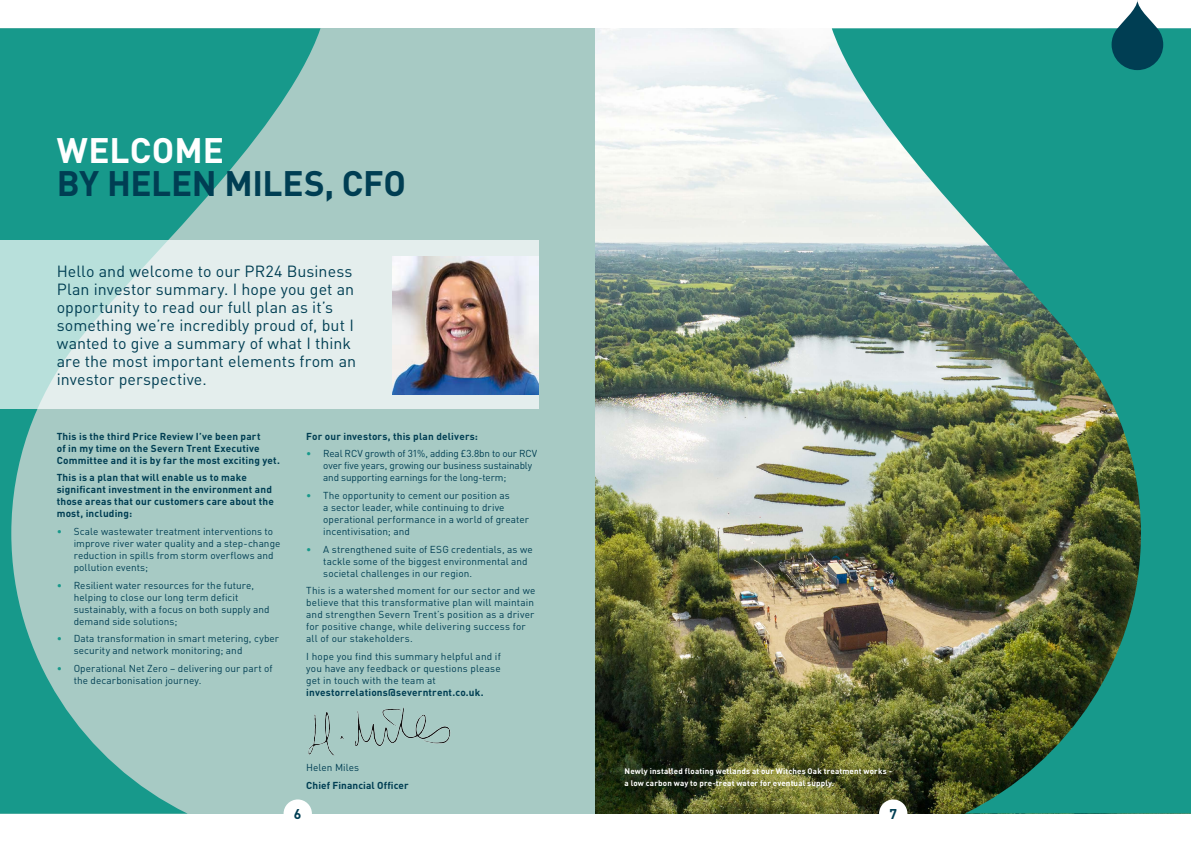
<style>
.page{position:relative;width:1191px;height:842px;background:#fff}
.page>*{position:absolute;margin:0;border:0;box-sizing:border-box;transform-origin:0 0}
.t1{font:700 35px "DINOT";letter-spacing:-.015em;color:#003e53}
.t2{font:700 35px "DINOT";color:#fff}
.t3{font:16px/18px "DINOT";letter-spacing:.005em;color:#003e53}
.t4{font:700 14px "DINOT";color:#003e53}
.t5{font:10px/12px "DINOT";letter-spacing:.005em;color:#003e53}
.t6{font:700 10px/12px "DINOT";letter-spacing:.02em;color:#003e53}
.t7{font:700 8px/12px "DINOT";letter-spacing:.02em;color:#fff}
.s1{color:#17998b}
</style>
<div class="page">
<div style="left:0;top:28px;width:595px;height:786px;background:#a7cac4"></div>
<svg style="left:0;top:28px;width:320px;height:786px"></svg>
<svg style="left:0;top:241px;width:539px;height:168px;background:#d9eae8"></svg>
<img style="left:392px;top:257px;width:147px;height:137px">
<img style="left:302px;top:704px;width:149px;height:57px">
<img style="left:595px;top:28px;width:236px;height:786px">
<img style="left:831px;top:28px;width:360px;height:786px">
<svg style="left:1111px;top:0;width:52px;height:70px"></svg>
<div style="left:283px;top:799px;width:29px;height:29px;background:#fff;border-radius:50%"></div>
<div style="left:879px;top:799px;width:28px;height:29px;background:#fff;border-radius:50%"></div>
<h1 class="t2" style="left:57px;top:127px;width:168px">WELCOME</h1>
<h1 class="t1" style="left:57px;top:160px;width:350px">BY HELEN MILES, CFO</h1>
<p class="t3" style="left:57px;top:262px;width:301px">Hello and welcome to our PR24 Business Plan investor summary. I hope you get an opportunity to read our full plan as it’s something we’re incredibly proud of, but I wanted to give a summary of what I think are the most important elements from an investor perspective.</p>
<p class="t6" style="left:57px;top:430px;width:225px">This is the third Price Review I’ve been part<br>of in my time on the Severn Trent Executive<br>Committee and it is by far the most exciting yet.</p>
<p class="t6" style="left:57px;top:471px;width:219px">This is a plan that will enable us to make significant investment in the environment and those areas that our customers care about the most, including:</p>
<p class="t5" style="left:74px;top:525px;width:208px;text-indent:-17px"><span class="s1">•</span> Scale wastewater treatment interventions to improve river water quality and a step-change reduction in spills from storm overflows and pollution events;</p>
<p class="t5" style="left:74px;top:579px;width:197px;text-indent:-17px"><span class="s1">•</span> Resilient water resources for the future, helping to close our long term deficit sustainably, with a focus on both supply and demand side solutions;</p>
<p class="t5" style="left:74px;top:632px;width:207px;text-indent:-17px"><span class="s1">•</span> Data transformation in smart metering, cyber security and network monitoring; and</p>
<p class="t5" style="left:74px;top:662px;width:200px;text-indent:-17px"><span class="s1">•</span> Operational Net Zero – delivering our part of the decarbonisation journey.</p>
<p class="t6" style="left:306px;top:430px;width:173px">For our investors, this plan delivers:</p>
<p class="t5" style="left:323px;top:447px;width:215px;text-indent:-17px"><span class="s1">•</span> Real RCV growth of 31%, adding £3.8bn to our RCV over five years, growing our business sustainably and supporting earnings for the long-term;</p>
<p class="t5" style="left:323px;top:489px;width:207px;text-indent:-17px"><span class="s1">•</span> The opportunity to cement our position as<br>a sector leader, while continuing to drive operational performance in a world of greater incentivisation; and</p>
<p class="t5" style="left:323px;top:543px;width:211px;text-indent:-17px"><span class="s1">•</span> A strengthened suite of ESG credentials, as we tackle some of the biggest environmental and societal challenges in our region.</p>
<p class="t5" style="left:306px;top:584px;width:231px">This is a watershed moment for our sector and we believe that this transformative plan will maintain and strengthen Severn Trent’s position as a driver for positive change, while delivering success for all of our stakeholders.</p>
<p class="t5" style="left:306px;top:650px;width:196px;text-align:justify">I hope you find this summary helpful and if you have any feedback or questions please get in touch with the team at</p>
<p class="t6" style="left:306px;top:686px;width:179px">investorrelations@severntrent.co.uk.</p>
<p class="t5" style="left:306px;top:761px;width:54px">Helen Miles</p>
<p class="t6" style="left:306px;top:779px;width:104px">Chief Financial Officer</p>
<p class="t7" style="left:624px;top:764px;width:269px">Newly installed floating wetlands at our Witches Oak treatment works - a low carbon way to pre-treat water for eventual supply.</p>
<h3 class="t4" style="left:294px;top:804px;width:9px">6</h3>
<h3 class="t4" style="left:889px;top:804px;width:9px">7</h3>
</div>
